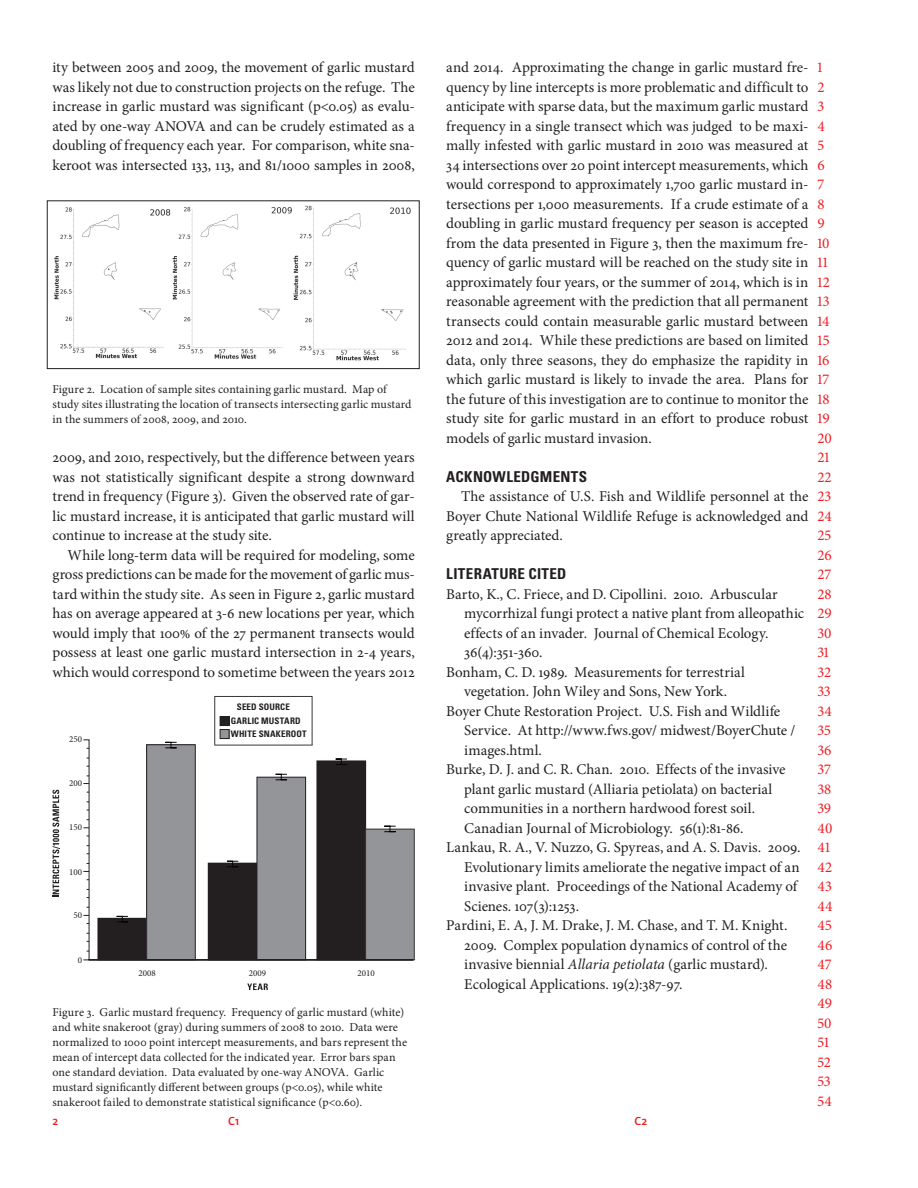
<style>
.page{position:relative;width:918px;height:1188px;background:#fff}
.page>*{position:absolute;margin:0;border:0;box-sizing:border-box;transform-origin:0 0}
.text_FL_RR{font:15px/19.5px "Minion Pro";color:#231f20;text-align:justify}
.text_FL_RR-2{font:15px "Minion Pro";color:#ee1d23}
.text_FL_RR-3{font:700 condensed 15px "Univers LT Std";letter-spacing:.02em;color:#231f20}
.text_FL_RR-4{font:12px/15px "Minion Pro";letter-spacing:.01em;color:#231f20}
.t1{font:600 12px "The Sans";color:#ee1d23}
.t2{font:700 condensed 9px/13.4px "Univers LT Std";letter-spacing:.015em;color:#231f20}
.t3{font:9px "Minion Pro";color:#231f20}
.s1{font-style:italic}
</style>
<div class="page">
<svg style="left:46px;top:200px;width:374px;height:169px"></svg>
<svg style="left:247px;top:984px;width:21px;height:6px"></svg>
<svg style="left:414px;top:828px;width:1px;height:132px"></svg>
<svg style="left:83px;top:739px;width:331px;height:222px"></svg>
<svg style="left:53px;top:790px;width:7px;height:107px"></svg>
<svg style="left:214px;top:696px;width:99px;height:50px"></svg>
<p class="text_FL_RR" style="left:52px;top:58px;width:364px">ity between 2005 and 2009, the movement of garlic mustard was likely not due to construction projects on the refuge. The increase in garlic mustard was significant (p&lt;0.05) as evalu&shy;ated by one-way ANO</p>
<p class="text_FL_RR" style="left:52px;top:116px;width:364px;text-indent:134px">VA and can be crudely estimated as a doubling of frequency each year. For comparison, white sna&shy;keroot was intersected 133, 113, and 81/1000 samples in 2008,</p>
<p class="text_FL_RR-4" style="left:52px;top:382px;width:361px">Figure 2. Location of sample sites containing garlic mustard. Map of study sites illustrating the location of transects intersecting garlic mustard in the summers of 2008, 2009, and 2010.</p>
<p class="text_FL_RR" style="left:52px;top:448px;width:364px">2009, and 2010, respectively, but the difference between years was not statistically significant despite a strong downward trend in frequency (Figure 3). Given the observed rate of gar&shy;lic mustard increase, it is anticipated that garlic mustard will continue to increase at the study site.</p>
<p class="text_FL_RR" style="left:52px;top:545px;width:364px;text-indent:15px">While long-term data will be required for modeling, some gross predictions can be made for the movement of garlic mus&shy;tard within the study site. As seen in Figure 2, garlic mustard has on average appeared at 3-6 new locations per year, which would imply that 100% of the 27 permanent transects would possess at least one garlic mustard intersection in 2-4 years, which would correspond to sometime between the years 2012</p>
<p class="t3" style="left:69px;top:733px;width:14px">250</p>
<p class="t3" style="left:69px;top:777px;width:14px">200</p>
<p class="t3" style="left:69px;top:821px;width:14px">150</p>
<p class="t3" style="left:69px;top:866px;width:14px">100</p>
<p class="t3" style="left:74px;top:909px;width:10px">50</p>
<p class="t3" style="left:78px;top:954px;width:6px">0</p>
<p class="t2" style="left:231px;top:700px;width:78px;text-indent:6px">SEED SOURCE<br>GARLIC MUSTARD<br>WHITE SNAKEROOT</p>
<p class="t3" style="left:139px;top:967px;width:19px">2008</p>
<p class="t3" style="left:249px;top:967px;width:19px">2009</p>
<p class="t3" style="left:358px;top:967px;width:19px">2010</p>
<p class="text_FL_RR-4" style="left:52px;top:1004px;width:356px">Figure 3. Garlic mustard frequency. Frequency of garlic mustard (white) and white snakeroot (gray) during summers of 2008 to 2010. Data were normalized to 1000 point intercept measurements, and bars represent the mean of intercept data collected for the indicated year. Error bars span one standard deviation. Data evaluated by one-way ANO</p>
<p class="text_FL_RR-4" style="left:52px;top:1064px;width:333px;text-indent:278px">VA. Garlic mustard significantly different between groups (p&lt;0.05), while white snakeroot failed to demonstrate statistical significance (p&lt;0.60).</p>
<p class="text_FL_RR" style="left:446px;top:58px;width:364px">and 2014. Approximating the change in garlic mustard fre&shy;quency by line intercepts is more problematic and difficult to anticipate with sparse data, but the maximum garlic mustard frequency in a single transect which was judged to be maxi&shy;mally infested with garlic mustard in 2010 was measured at 34 intersections over 20 point intercept measurements, which would correspond to approximately 1,700 garlic mustard in&shy;tersections per 1,000 measurements. If a crude estimate of a doubling in garlic mustard frequency per season is accepted from the data presented in Figure 3, then the maximum fre&shy;quency of garlic mustard will be reached on the study site in approximately four years, or the summer of 2014, which is in reasonable agreement with the prediction that all permanent transects could contain measurable garlic mustard between 2012 and 2014. While these predictions are based on limited data, only three seasons, they do emphasize the rapidity in which garlic mustard is likely to invade the area. Plans for the future of this investigation are to continue to monitor the study site for garlic mustard in an effort to produce robust models of garlic mustard invasion.</p>
<p class="text_FL_RR-3" style="left:446px;top:467px;width:142px">ACKNOWLEDGMENTS</p>
<p class="text_FL_RR" style="left:446px;top:487px;width:364px;text-indent:15px">The assistance of U.S. Fish and Wildlife personnel at the Boyer Chute National Wildlife Refuge is acknowledged and greatly appreciated.</p>
<p class="text_FL_RR-3" style="left:446px;top:564px;width:122px">LITERATURE CITED</p>
<p class="text_FL_RR" style="left:464px;top:584px;width:341px;text-align:left;text-indent:-18px">Barto, K., C. Friece, and D. Cipollini. 2010. Arbuscular mycorrhizal fungi protect a native plant from alleopathic effects of an invader. Journal of Chemical Ecology.<br>36(4):351-360.</p>
<p class="text_FL_RR" style="left:446px;top:662px;width:300px;text-align:center">Bonham, C. D. 1989. Measurements for terrestrial vegetation. John Wiley and Sons, New York.</p>
<p class="text_FL_RR" style="left:464px;top:701px;width:333px;text-align:left;text-indent:-18px">Boyer Chute Restoration Project. U.S. Fish and Wildlife<br>Service. At http://www.fws.gov/ midwest/BoyerChute / images.html.</p>
<p class="text_FL_RR" style="left:464px;top:760px;width:323px;text-align:left;text-indent:-18px">Burke, D. J. and C. R. Chan. 2010. Effects of the invasive plant garlic mustard (Alliaria petiolata) on bacterial communities in a northern hardwood forest soil.<br>Canadian Journal of Microbiology. 56(1):81-86.</p>
<p class="text_FL_RR" style="left:464px;top:838px;width:338px;text-align:left;text-indent:-18px">Lankau, R. A., V. Nuzzo, G. Spyreas, and A. S. Davis. 2009.<br>Evolutionary limits ameliorate the negative impact of an invasive plant. Proceedings of the National Academy of Scienes. 107(3):1253.</p>
<p class="text_FL_RR" style="left:464px;top:916px;width:325px;text-align:left;text-indent:-18px">Pardini, E. A, J. M. Drake, J. M. Chase, and T. M. Knight.<br>2009. Complex population dynamics of control of the invasive biennial <span class="s1">Allaria petiolata</span> (garlic mustard).<br>Ecological Applications. 19(2):387-97.</p>
<p class="t1" style="left:52px;top:1111px;width:7px">2</p>
<p class="t1" style="left:634px;top:1111px;width:15px">C2</p>
<p class="t1" style="left:228px;top:1111px;width:12px">C1</p>
<p class="text_FL_RR-2" style="left:818px;top:57px;width:7px">1</p>
<p class="text_FL_RR-2" style="left:818px;top:77px;width:8px">2</p>
<p class="text_FL_RR-2" style="left:818px;top:96px;width:8px">3</p>
<p class="text_FL_RR-2" style="left:818px;top:116px;width:9px">4</p>
<p class="text_FL_RR-2" style="left:818px;top:135px;width:8px">5</p>
<p class="text_FL_RR-2" style="left:818px;top:155px;width:9px">6</p>
<p class="text_FL_RR-2" style="left:818px;top:174px;width:8px">7</p>
<p class="text_FL_RR-2" style="left:818px;top:194px;width:9px">8</p>
<p class="text_FL_RR-2" style="left:818px;top:213px;width:9px">9</p>
<p class="text_FL_RR-2" style="left:818px;top:233px;width:14px">10</p>
<p class="text_FL_RR-2" style="left:818px;top:252px;width:12px">11</p>
<p class="text_FL_RR-2" style="left:818px;top:272px;width:14px">12</p>
<p class="text_FL_RR-2" style="left:818px;top:291px;width:14px">13</p>
<p class="text_FL_RR-2" style="left:818px;top:311px;width:14px">14</p>
<p class="text_FL_RR-2" style="left:818px;top:330px;width:14px">15</p>
<p class="text_FL_RR-2" style="left:818px;top:350px;width:14px">16</p>
<p class="text_FL_RR-2" style="left:818px;top:369px;width:13px">17</p>
<p class="text_FL_RR-2" style="left:818px;top:389px;width:13px">18</p>
<p class="text_FL_RR-2" style="left:818px;top:408px;width:14px">19</p>
<p class="text_FL_RR-2" style="left:818px;top:428px;width:16px">20</p>
<p class="text_FL_RR-2" style="left:818px;top:447px;width:14px">21</p>
<p class="text_FL_RR-2" style="left:818px;top:467px;width:16px">22</p>
<p class="text_FL_RR-2" style="left:818px;top:486px;width:15px">23</p>
<p class="text_FL_RR-2" style="left:818px;top:506px;width:16px">24</p>
<p class="text_FL_RR-2" style="left:818px;top:525px;width:15px">25</p>
<p class="text_FL_RR-2" style="left:818px;top:545px;width:16px">26</p>
<p class="text_FL_RR-2" style="left:818px;top:564px;width:15px">27</p>
<p class="text_FL_RR-2" style="left:818px;top:584px;width:16px">28</p>
<p class="text_FL_RR-2" style="left:818px;top:603px;width:16px">29</p>
<p class="text_FL_RR-2" style="left:818px;top:623px;width:16px">30</p>
<p class="text_FL_RR-2" style="left:818px;top:642px;width:13px">31</p>
<p class="text_FL_RR-2" style="left:818px;top:662px;width:15px">32</p>
<p class="text_FL_RR-2" style="left:818px;top:681px;width:15px">33</p>
<p class="text_FL_RR-2" style="left:818px;top:701px;width:16px">34</p>
<p class="text_FL_RR-2" style="left:818px;top:720px;width:15px">35</p>
<p class="text_FL_RR-2" style="left:818px;top:740px;width:16px">36</p>
<p class="text_FL_RR-2" style="left:818px;top:759px;width:15px">37</p>
<p class="text_FL_RR-2" style="left:818px;top:779px;width:15px">38</p>
<p class="text_FL_RR-2" style="left:818px;top:798px;width:15px">39</p>
<p class="text_FL_RR-2" style="left:818px;top:818px;width:16px">40</p>
<p class="text_FL_RR-2" style="left:818px;top:837px;width:14px">41</p>
<p class="text_FL_RR-2" style="left:818px;top:857px;width:16px">42</p>
<p class="text_FL_RR-2" style="left:818px;top:876px;width:16px">43</p>
<p class="text_FL_RR-2" style="left:818px;top:896px;width:17px">44</p>
<p class="text_FL_RR-2" style="left:818px;top:915px;width:16px">45</p>
<p class="text_FL_RR-2" style="left:818px;top:935px;width:16px">46</p>
<p class="text_FL_RR-2" style="left:818px;top:954px;width:16px">47</p>
<p class="text_FL_RR-2" style="left:818px;top:974px;width:16px">48</p>
<p class="text_FL_RR-2" style="left:818px;top:993px;width:16px">49</p>
<p class="text_FL_RR-2" style="left:818px;top:1013px;width:16px">50</p>
<p class="text_FL_RR-2" style="left:818px;top:1032px;width:13px">51</p>
<p class="text_FL_RR-2" style="left:818px;top:1052px;width:15px">52</p>
<p class="text_FL_RR-2" style="left:818px;top:1071px;width:15px">53</p>
<p class="text_FL_RR-2" style="left:818px;top:1091px;width:16px">54</p>
</div>
